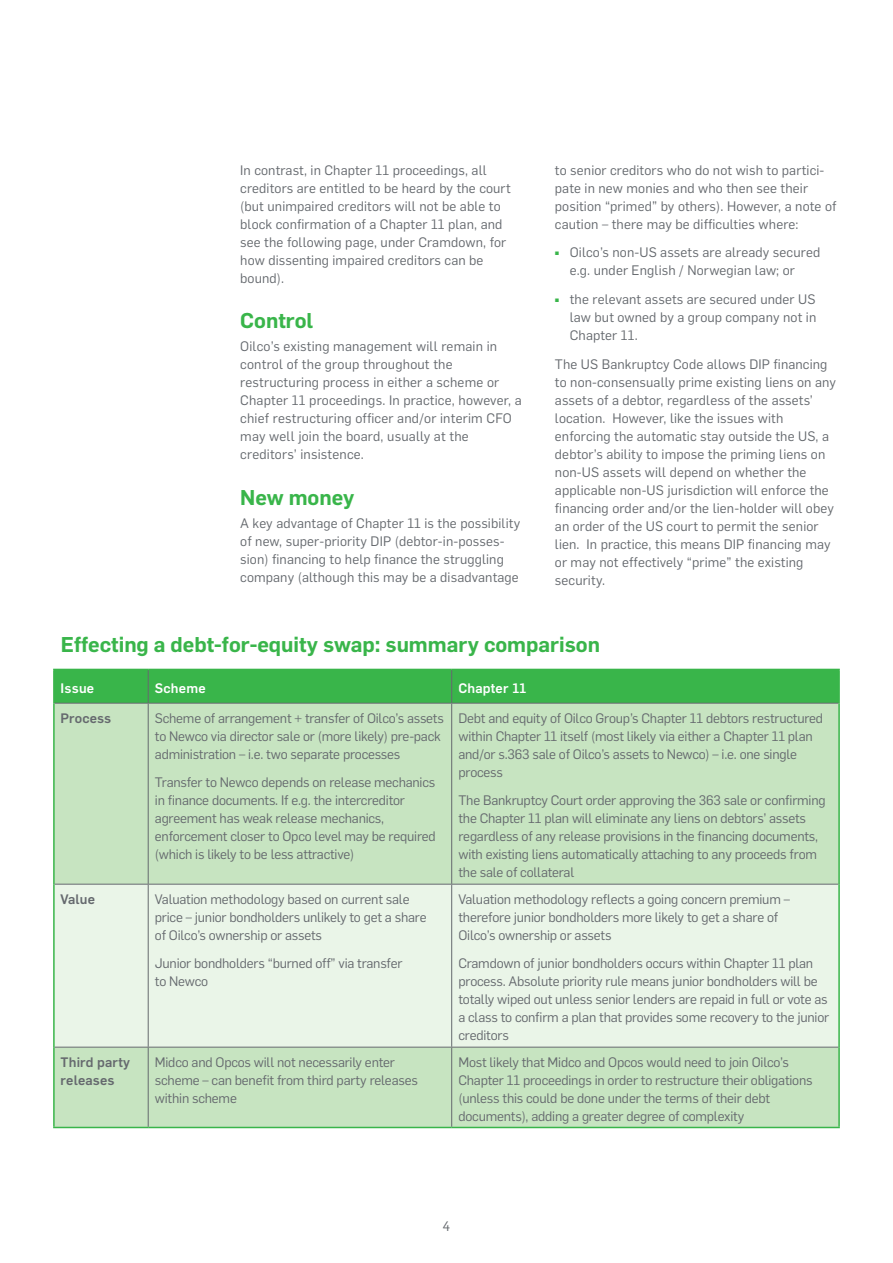
<style>
.page{position:relative;width:893px;height:1263px;background:#fff}
.page>*{position:absolute;margin:0;border:0;box-sizing:border-box;transform-origin:0 0}
.t1{font:600 21px "Flama";color:#39b54a}
.t2{font:13.5px/18px "Flama";letter-spacing:-.015em;color:#65696e}
.t3{font:13.5px/18px "Flama";letter-spacing:.01em;color:#65696e}
.t4{font:13.5px/18px "Flama";letter-spacing:.015em;color:#65696e}
.t5{font:500 13.5px/18px "Flama";letter-spacing:.01em;color:#65696e}
.t6{font:500 13.5px "Flama";letter-spacing:.015em;color:#fff}
</style>
<div class="page">
<div style="left:55px;top:670px;width:783px;height:33px;background:#39b54a"></div>
<div style="left:55px;top:704px;width:783px;height:423px;background:#c7e4c1"></div>
<div style="left:55px;top:885px;width:783px;height:162px;background:#eaf5e8"></div>
<hr style="left:53px;top:669px;width:95px;height:1px;background:#39b54a">
<hr style="left:53px;top:670px;width:2px;height:33px;background:#39b54a">
<hr style="left:148px;top:669px;width:304px;height:1px;background:#39b54a">
<hr style="left:452px;top:669px;width:388px;height:1px;background:#39b54a">
<hr style="left:838px;top:670px;width:2px;height:33px;background:#39b54a">
<hr style="left:53px;top:703px;width:2px;height:181px;background:#39b54a">
<hr style="left:838px;top:703px;width:2px;height:181px;background:#39b54a">
<hr style="left:53px;top:884px;width:2px;height:163px;background:#39b54a">
<hr style="left:838px;top:884px;width:2px;height:163px;background:#39b54a">
<hr style="left:53px;top:1047px;width:2px;height:80px;background:#39b54a">
<hr style="left:838px;top:1047px;width:2px;height:80px;background:#39b54a">
<hr style="left:53px;top:1127px;width:95px;height:1px;background:#39b54a">
<hr style="left:148px;top:1127px;width:304px;height:1px;background:#39b54a">
<hr style="left:452px;top:1127px;width:388px;height:1px;background:#39b54a">
<hr style="left:148px;top:670px;width:1px;height:33px;background:#65696e">
<hr style="left:451px;top:670px;width:1px;height:33px;background:#65696e">
<hr style="left:55px;top:703px;width:93px;height:1px;background:#65696e">
<hr style="left:148px;top:703px;width:304px;height:1px;background:#65696e">
<hr style="left:148px;top:703px;width:1px;height:181px;background:#65696e">
<hr style="left:452px;top:703px;width:386px;height:1px;background:#65696e">
<hr style="left:451px;top:703px;width:1px;height:181px;background:#65696e">
<hr style="left:55px;top:884px;width:93px;height:1px;background:#65696e">
<hr style="left:148px;top:884px;width:304px;height:1px;background:#65696e">
<hr style="left:148px;top:884px;width:1px;height:163px;background:#65696e">
<hr style="left:452px;top:884px;width:386px;height:1px;background:#65696e">
<hr style="left:451px;top:884px;width:1px;height:163px;background:#65696e">
<hr style="left:55px;top:1047px;width:93px;height:1px;background:#65696e">
<hr style="left:148px;top:1047px;width:304px;height:1px;background:#65696e">
<hr style="left:148px;top:1047px;width:1px;height:80px;background:#65696e">
<hr style="left:452px;top:1047px;width:386px;height:1px;background:#65696e">
<hr style="left:451px;top:1047px;width:1px;height:80px;background:#65696e">
<p class="t3" style="left:240px;top:160px;width:272px">In contrast, in Chapter 11 proceedings, all creditors are entitled to be heard by the court (but unimpaired creditors will not be able to block confirmation of a Chapter 11 plan, and see the following page, under Cramdown, for how dissenting impaired creditors can be bound).</p>
<h1 class="t1" style="left:240px;top:305px;width:74px">Control</h1>
<p class="t4" style="left:240px;top:337px;width:283px">Oilco’s existing management will remain in control of the group throughout the restructuring process in either a scheme or Chapter 11 proceedings. In practice, however, a chief restructuring officer and/or interim CFO may well join the board, usually at the creditors’ insistence.</p>
<h1 class="t1" style="left:240px;top:482px;width:116px">New money</h1>
<p class="t3" style="left:240px;top:513px;width:282px">A key advantage of Chapter 11 is the possibility of new, super-priority DIP (debtor-in-posses&shy;sion) financing to help finance the struggling company (although this may be a disadvantage</p>
<p class="t3" style="left:555px;top:160px;width:283px">to senior creditors who do not wish to partici&shy;pate in new monies and who then see their position “primed” by others). However, a note of caution – there may be difficulties where:</p>
<p class="t3" style="left:570px;top:243px;width:252px;text-indent:-15px"><sup>■</sup> Oilco’s non-US assets are already secured e.g. under English / Norwegian law; or</p>
<p class="t2" style="left:570px;top:289px;width:248px;text-align:justify;text-indent:-15px"><sup>■</sup> the relevant assets are secured under US law but owned by a group company not in Chapter 11.</p>
<p class="t3" style="left:555px;top:354px;width:283px">The US Bankruptcy Code allows DIP financing to non-consensually prime existing liens on any assets of a debtor, regardless of the assets’ location. However, like the issues with enforcing the automatic stay outside the US, a debtor’s ability to impose the priming liens on non-US assets will depend on whether the applicable non-US jurisdiction will enforce the financing order and/or the lien-holder will obey an order of the US court to permit the senior lien. In practice, this means DIP financing may or may not effectively “prime” the existing security.</p>
<h1 class="t1" style="left:61px;top:629px;width:541px">Effecting a debt-for-equity swap: summary comparison</h1>
<p class="t6" style="left:61px;top:678px;width:35px">Issue</p>
<p class="t6" style="left:155px;top:678px;width:52px">Scheme</p>
<p class="t6" style="left:458px;top:678px;width:70px">Chapter 11</p>
<p class="t5" style="left:61px;top:708px;width:52px">Process</p>
<p class="t2" style="left:155px;top:708px;width:291px">Scheme of arrangement + transfer of Oilco’s assets to Newco via director sale or (more likely) pre-pack administration – i.e. two separate processes</p>
<p class="t2" style="left:155px;top:773px;width:282px">Transfer to Newco depends on release mechanics in finance documents. If e.g. the intercreditor agreement has weak release mechanics, enforcement closer to Opco level may be required (which is likely to be less attractive)</p>
<p class="t2" style="left:458px;top:708px;width:366px">Debt and equity of Oilco Group’s Chapter 11 debtors restructured within Chapter 11 itself (most likely via either a Chapter 11 plan and/or s.363 sale of Oilco’s assets to Newco) – i.e. one single process</p>
<p class="t2" style="left:458px;top:791px;width:369px">The Bankruptcy Court order approving the 363 sale or confirming the Chapter 11 plan will eliminate any liens on debtors’ assets regardless of any release provisions in the financing documents, with existing liens automatically attaching to any proceeds from the sale of collateral</p>
<p class="t5" style="left:61px;top:889px;width:36px">Value</p>
<p class="t2" style="left:155px;top:889px;width:273px">Valuation methodology based on current sale price – junior bondholders unlikely to get a share of Oilco’s ownership or assets</p>
<p class="t2" style="left:155px;top:954px;width:249px">Junior bondholders “burned off” via transfer to Newco</p>
<p class="t2" style="left:458px;top:889px;width:333px">Valuation methodology reflects a going concern premium – therefore junior bondholders more likely to get a share of<br>Oilco’s ownership or assets</p>
<p class="t2" style="left:458px;top:954px;width:372px">Cramdown of junior bondholders occurs within Chapter 11 plan process. Absolute priority rule means junior bondholders will be totally wiped out unless senior lenders are repaid in full or vote as a class to confirm a plan that provides some recovery to the junior creditors</p>
<p class="t5" style="left:61px;top:1052px;width:71px">Third party releases</p>
<p class="t2" style="left:155px;top:1052px;width:264px">Midco and Opcos will not necessarily enter scheme – can benefit from third party releases within scheme</p>
<p class="t2" style="left:458px;top:1052px;width:356px">Most likely that Midco and Opcos would need to join Oilco’s Chapter 11 proceedings in order to restructure their obligations (unless this could be done under the terms of their debt documents), adding a greater degree of complexity</p>
<p class="t2" style="left:443px;top:1216px;width:9px">4</p>
</div>
